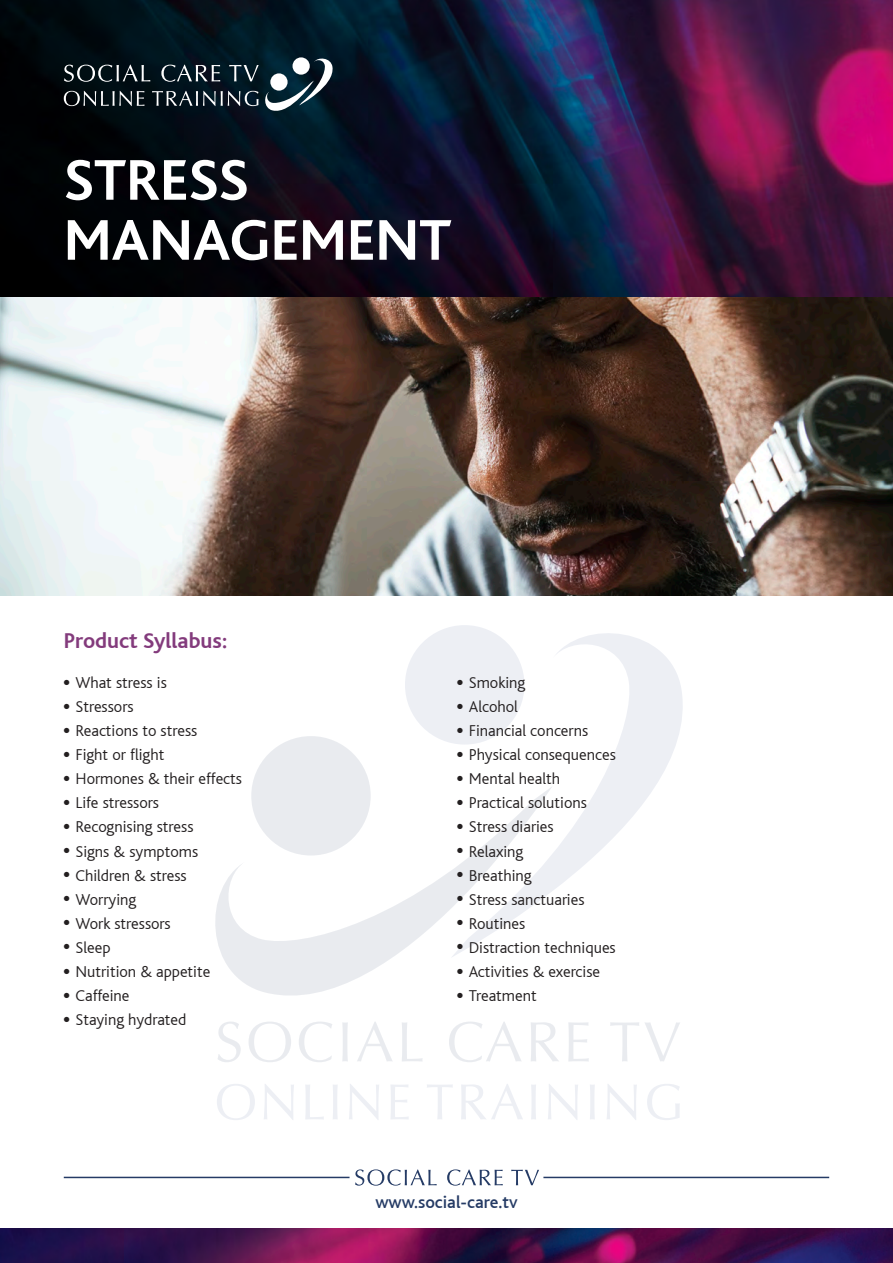
<style>
.page{position:relative;width:893px;height:1263px;background:#fff}
.page>*{position:absolute;margin:0;border:0;box-sizing:border-box;transform-origin:0 0}
.t1{font:700 60px/60px "Bliss";color:#fff}
.t2{font:700 22.5px "Bliss";color:#833b7c}
.t3{font:500 18px "Bliss";color:#253b65}
.t4{font:300 16.5px "Bliss";color:#231f20}
.s1{font-family:"Universal Newswith Comm Pi";font-weight:400;font-size:10.5px}
</style>
<div class="page">
<img style="left:0;top:0;width:893px;height:595px">
<svg style="left:64px;top:56px;width:271px;height:59px;background:#26363f"></svg>
<svg style="left:454px;top:633px;width:229px;height:257px"></svg>
<div style="left:405px;top:625px;width:119px;height:119px;background:#edeff4;border-radius:50%"></div>
<div style="left:251px;top:736px;width:120px;height:119px;background:#e9ebef;border-radius:50%"></div>
<svg style="left:215px;top:786px;width:338px;height:210px"></svg>
<svg style="left:217px;top:1084px;width:463px;height:36px"></svg>
<svg style="left:218px;top:1022px;width:462px;height:40px"></svg>
<svg style="left:355px;top:1169px;width:184px;height:16px"></svg>
<hr style="left:64px;top:1177px;width:286px;height:1px;background:#253b65">
<hr style="left:543px;top:1177px;width:286px;height:1px;background:#253b65">
<img style="left:0;top:1229px;width:893px;height:34px">
<p class="t1" style="left:64px;top:151px;width:389px">STRESS<br>MANAGEMENT</p>
<p class="t2" style="left:64px;top:629px;width:165px">Product Syllabus:</p>
<p class="t4" style="left:64px;top:674px;width:105px"><span class="s1">c</span> What stress is</p>
<p class="t4" style="left:64px;top:698px;width:71px"><span class="s1">c</span> Stressors</p>
<p class="t4" style="left:64px;top:722px;width:135px"><span class="s1">c</span> Reactions to stress</p>
<p class="t4" style="left:64px;top:746px;width:102px"><span class="s1">c</span> Fight or flight</p>
<p class="t4" style="left:64px;top:770px;width:180px"><span class="s1">c</span> Hormones &amp; their effects</p>
<p class="t4" style="left:64px;top:794px;width:97px"><span class="s1">c</span> Life stressors</p>
<p class="t4" style="left:64px;top:818px;width:131px"><span class="s1">c</span> Recognising stress</p>
<p class="t4" style="left:64px;top:842px;width:136px"><span class="s1">c</span> Signs &amp; symptoms</p>
<p class="t4" style="left:64px;top:866px;width:124px"><span class="s1">c</span> Children &amp; stress</p>
<p class="t4" style="left:64px;top:890px;width:74px"><span class="s1">c</span> Worrying</p>
<p class="t4" style="left:64px;top:914px;width:108px"><span class="s1">c</span> Work stressors</p>
<p class="t4" style="left:64px;top:939px;width:48px"><span class="s1">c</span> Sleep</p>
<p class="t4" style="left:64px;top:963px;width:148px"><span class="s1">c</span> Nutrition &amp; appetite</p>
<p class="t4" style="left:64px;top:987px;width:67px"><span class="s1">c</span> Caffeine</p>
<p class="t4" style="left:64px;top:1011px;width:124px"><span class="s1">c</span> Staying hydrated</p>
<p class="t4" style="left:457px;top:674px;width:70px"><span class="s1">c</span> Smoking</p>
<p class="t4" style="left:457px;top:698px;width:62px"><span class="s1">c</span> Alcohol</p>
<p class="t4" style="left:457px;top:722px;width:133px"><span class="s1">c</span> Financial concerns</p>
<p class="t4" style="left:457px;top:746px;width:160px"><span class="s1">c</span> Physical consequences</p>
<p class="t4" style="left:457px;top:770px;width:105px"><span class="s1">c</span> Mental health</p>
<p class="t4" style="left:457px;top:794px;width:131px"><span class="s1">c</span> Practical solutions</p>
<p class="t4" style="left:457px;top:818px;width:98px"><span class="s1">c</span> Stress diaries</p>
<p class="t4" style="left:457px;top:842px;width:68px"><span class="s1">c</span> Relaxing</p>
<p class="t4" style="left:457px;top:866px;width:76px"><span class="s1">c</span> Breathing</p>
<p class="t4" style="left:457px;top:890px;width:129px"><span class="s1">c</span> Stress sanctuaries</p>
<p class="t4" style="left:457px;top:914px;width:70px"><span class="s1">c</span> Routines</p>
<p class="t4" style="left:457px;top:939px;width:160px"><span class="s1">c</span> Distraction techniques</p>
<p class="t4" style="left:457px;top:963px;width:144px"><span class="s1">c</span> Activities &amp; exercise</p>
<p class="t4" style="left:457px;top:987px;width:81px"><span class="s1">c</span> Treatment</p>
<p class="t3" style="left:375px;top:1193px;width:144px">www.social-care.tv</p>
</div>
